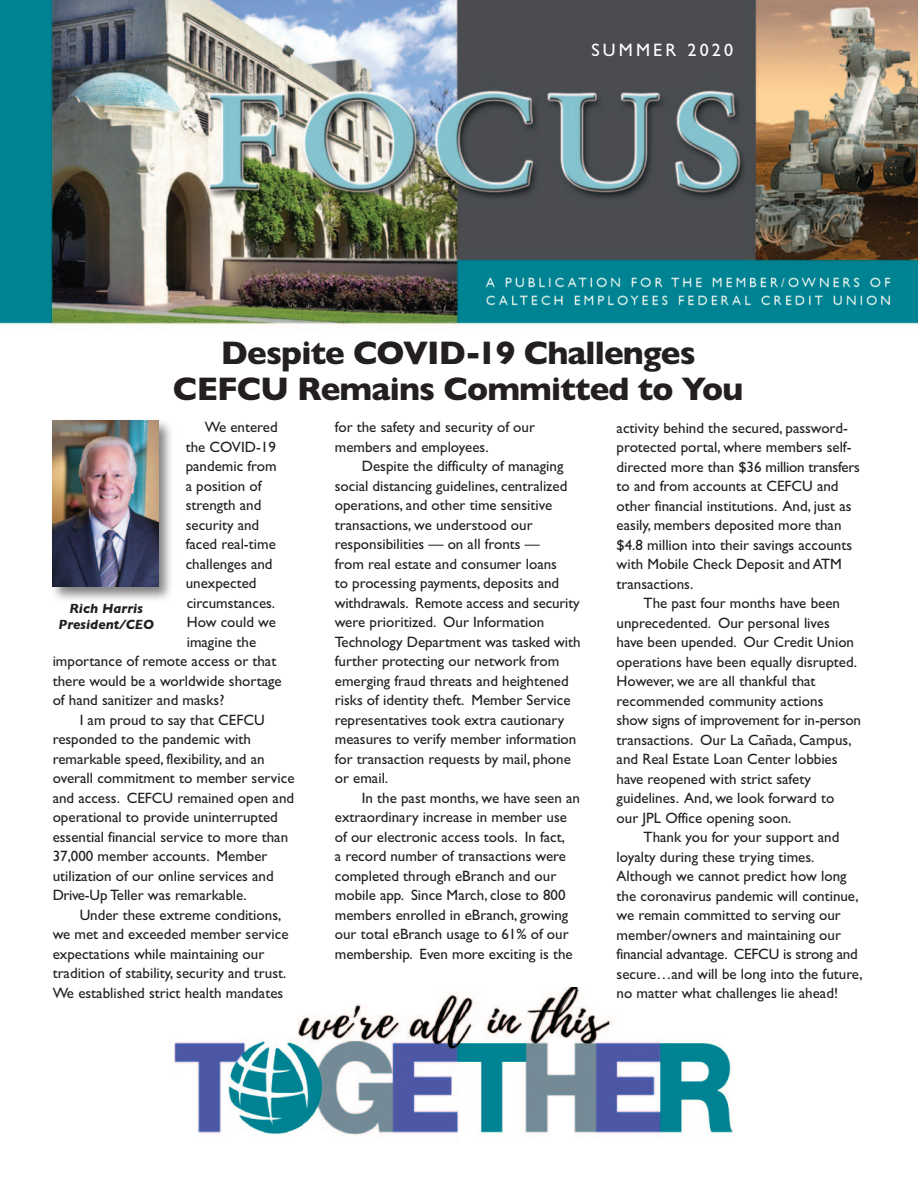
<style>
.page{position:relative;width:918px;height:1188px;background:#fff}
.page>*{position:absolute;margin:0;border:0;box-sizing:border-box;transform-origin:0 0}
.t1{font:700 33px "Gill Sans";letter-spacing:-.025em;color:#231f20}
.t2{font:18px "Gill Sans";letter-spacing:.175em;color:#fff}
.t3{font:15px/19.5px "Gill Sans";color:#231f20}
.t4{font:italic 700 13.5px "Gill Sans";color:#231f20}
</style>
<div class="page">
<img style="left:0;top:0;width:918px;height:988px">
<img style="left:174px;top:988px;width:560px;height:147px">
<img style="left:46px;top:415px;width:132px;height:191px">
<img style="left:53px;top:421px;width:106px;height:166px">
<p class="t2" style="left:592px;top:44px;width:143px">SUMMER 2020</p>
<p class="t1" style="left:221px;top:341px;width:476px">Despite COVID-19 Challenges</p>
<p class="t1" style="left:173px;top:377px;width:572px">CEFCU Remains Committed to You</p>
<p class="t3" style="left:205px;top:419px;width:74px">We entered</p>
<p class="t3" style="left:186px;top:439px;width:92px">the COVID-19</p>
<p class="t3" style="left:186px;top:458px;width:92px">pandemic from</p>
<p class="t3" style="left:186px;top:478px;width:77px">a position of</p>
<p class="t3" style="left:186px;top:497px;width:77px">strength and</p>
<p class="t3" style="left:186px;top:517px;width:75px">security and</p>
<p class="t3" style="left:186px;top:536px;width:92px">faced real-time</p>
<p class="t3" style="left:186px;top:556px;width:88px">challenges and</p>
<p class="t3" style="left:186px;top:575px;width:72px">unexpected</p>
<p class="t3" style="left:187px;top:595px;width:90px">circumstances.</p>
<p class="t3" style="left:187px;top:614px;width:91px">How could we</p>
<p class="t3" style="left:187px;top:634px;width:71px">imagine the</p>
<p class="t3" style="left:53px;top:653px;width:225px">importance of remote access or that</p>
<p class="t3" style="left:53px;top:673px;width:230px">there would be a worldwide shortage</p>
<p class="t3" style="left:53px;top:692px;width:173px">of hand sanitizer and masks?</p>
<p class="t3" style="left:80px;top:712px;width:186px">I am proud to say that CEFCU</p>
<p class="t3" style="left:53px;top:731px;width:200px">responded to the pandemic with</p>
<p class="t3" style="left:53px;top:751px;width:214px">remarkable speed, flexibility, and an</p>
<p class="t3" style="left:53px;top:770px;width:243px">overall commitment to member service</p>
<p class="t3" style="left:53px;top:790px;width:243px">and access. CEFCU remained open and</p>
<p class="t3" style="left:53px;top:809px;width:227px">operational to provide uninterrupted</p>
<p class="t3" style="left:53px;top:829px;width:237px">essential financial service to more than</p>
<p class="t3" style="left:53px;top:848px;width:216px">37,000 member accounts. Member</p>
<p class="t3" style="left:53px;top:868px;width:222px">utilization of our online services and</p>
<p class="t3" style="left:53px;top:887px;width:196px">Drive-Up Teller was remarkable.</p>
<p class="t3" style="left:80px;top:907px;width:203px">Under these extreme conditions,</p>
<p class="t3" style="left:53px;top:926px;width:237px">we met and exceeded member service</p>
<p class="t3" style="left:53px;top:946px;width:213px">expectations while maintaining our</p>
<p class="t3" style="left:53px;top:965px;width:235px">tradition of stability, security and trust.</p>
<p class="t3" style="left:53px;top:985px;width:232px">We established strict health mandates</p>
<p class="t3" style="left:335px;top:419px;width:202px">for the safety and security of our members and employees.</p>
<p class="t3" style="left:335px;top:458px;width:247px;text-indent:27px">Despite the difficulty of managing social distancing guidelines, centralized operations, and other time sensitive transactions, we understood our responsibilities — on all fronts —<br>from real estate and consumer loans<br>to processing payments, deposits and withdrawals. Remote access and security were prioritized. Our Information Technology Department was tasked with further protecting our network from emerging fraud threats and heightened risks of identity theft. Member Service representatives took extra cautionary measures to verify member information for transaction requests by mail, phone or email.</p>
<p class="t3" style="left:335px;top:790px;width:247px;text-indent:27px">In the past months, we have seen an extraordinary increase in member use of our electronic access tools. In fact,<br>a record number of transactions were completed through eBranch and our mobile app. Since March, close to 800 members enrolled in eBranch, growing our total eBranch usage to 61% of our membership. Even more exciting is the</p>
<p class="t3" style="left:617px;top:420px;width:245px">activity behind the secured, password&shy;protected portal, where members self&shy;directed more than $36 million transfers to and from accounts at CEFCU and other financial institutions. And, just as easily, members deposited more than $4.8 million into their savings accounts with Mobile Check Deposit and ATM transactions.</p>
<p class="t3" style="left:617px;top:595px;width:246px;text-indent:27px">The past four months have been unprecedented. Our personal lives<br>have been upended. Our Credit Union operations have been equally disrupted.<br>However, we are all thankful that recommended community actions<br>show signs of improvement for in-person transactions. Our La Cañada, Campus, and Real Estate Loan Center lobbies have reopened with strict safety guidelines. And, we look forward to<br>our JPL Office opening soon.</p>
<p class="t3" style="left:617px;top:829px;width:248px;text-indent:27px">Thank you for your support and loyalty during these trying times.<br>Although we cannot predict how long the coronavirus pandemic will continue, we remain committed to serving our member/owners and maintaining our financial advantage. CEFCU is strong and secure…and will be long into the future, no matter what challenges lie ahead!</p>
<p class="t4" style="left:69px;top:604px;width:75px">Rich Harris</p>
<p class="t4" style="left:58px;top:620px;width:97px">President/CEO</p>
</div>
